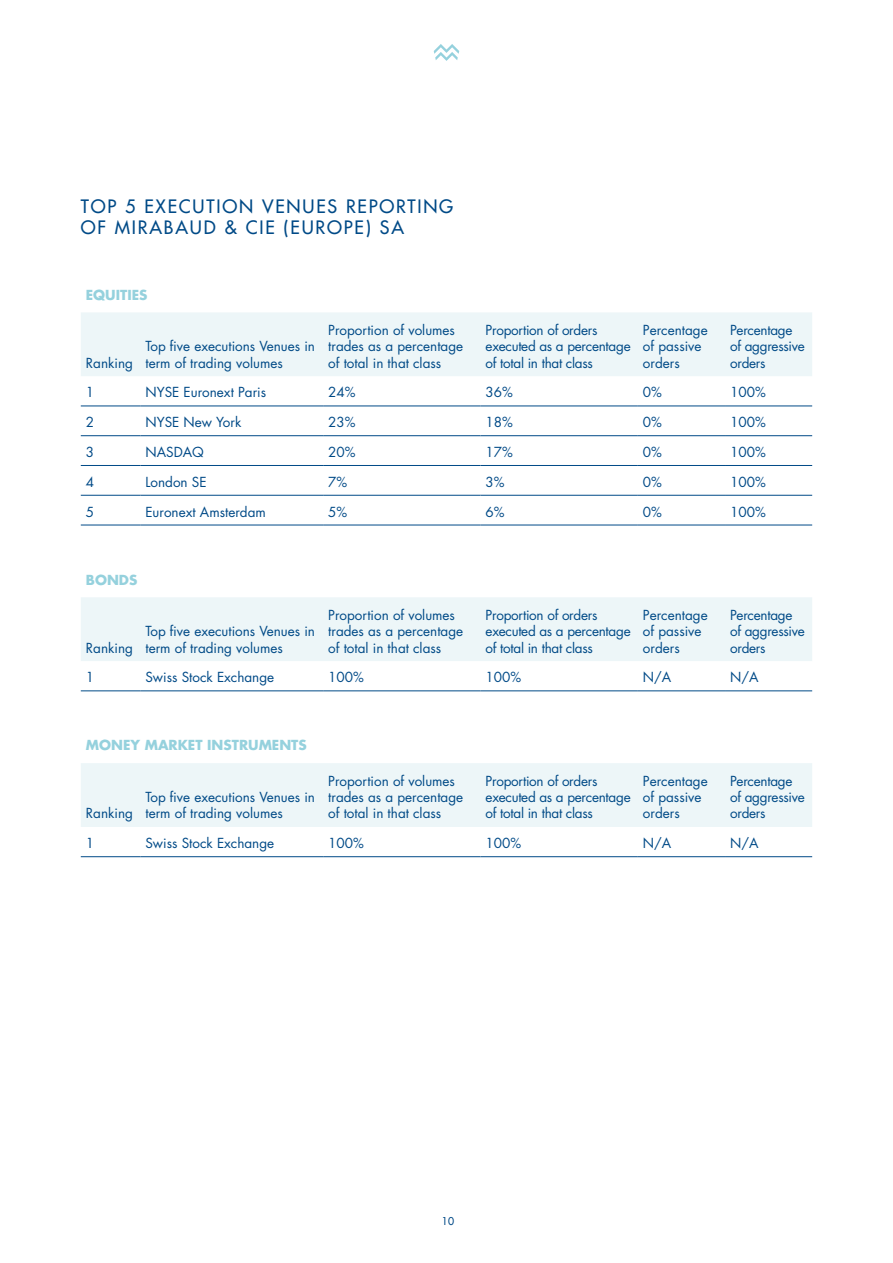
<style>
.page{position:relative;width:893px;height:1263px;background:#fff}
.page>*{position:absolute;margin:0;border:0;box-sizing:border-box;transform-origin:0 0}
.Texte_courant{font:500 18px/21.8px "Futura Std";letter-spacing:.1em;color:#004a87}
.t1{font:13.5px/16.2px "Futura Std";color:#004a87}
.t2{font:13.5px/16.2px "Futura Std";letter-spacing:-.02em;color:#004a87}
.t3{font:700 13.5px "Futura Std";color:#95d1dd}
.t4{font:500 10.5px "Futura Std";color:#004a87}
</style>
<div class="page">
<svg style="left:434px;top:44px;width:25px;height:17px"></svg>
<svg style="left:81px;top:312px;width:731px;height:515px"></svg>
<hr style="left:81px;top:406px;width:59px;height:1px;background:#004a87">
<hr style="left:140px;top:406px;width:183px;height:1px;background:#004a87">
<hr style="left:323px;top:406px;width:157px;height:1px;background:#004a87">
<hr style="left:480px;top:406px;width:158px;height:1px;background:#004a87">
<hr style="left:638px;top:406px;width:87px;height:1px;background:#004a87">
<hr style="left:725px;top:406px;width:87px;height:1px;background:#004a87">
<hr style="left:81px;top:435px;width:59px;height:1px;background:#004a87">
<hr style="left:140px;top:435px;width:183px;height:1px;background:#004a87">
<hr style="left:323px;top:435px;width:157px;height:1px;background:#004a87">
<hr style="left:480px;top:435px;width:158px;height:1px;background:#004a87">
<hr style="left:638px;top:435px;width:87px;height:1px;background:#004a87">
<hr style="left:725px;top:435px;width:87px;height:1px;background:#004a87">
<hr style="left:81px;top:465px;width:59px;height:1px;background:#004a87">
<hr style="left:140px;top:465px;width:183px;height:1px;background:#004a87">
<hr style="left:323px;top:465px;width:157px;height:1px;background:#004a87">
<hr style="left:480px;top:465px;width:158px;height:1px;background:#004a87">
<hr style="left:638px;top:465px;width:87px;height:1px;background:#004a87">
<hr style="left:725px;top:465px;width:87px;height:1px;background:#004a87">
<hr style="left:81px;top:495px;width:59px;height:1px;background:#004a87">
<hr style="left:140px;top:495px;width:183px;height:1px;background:#004a87">
<hr style="left:323px;top:495px;width:157px;height:1px;background:#004a87">
<hr style="left:480px;top:495px;width:158px;height:1px;background:#004a87">
<hr style="left:638px;top:495px;width:87px;height:1px;background:#004a87">
<hr style="left:725px;top:495px;width:87px;height:1px;background:#004a87">
<hr style="left:81px;top:525px;width:59px;height:1px;background:#004a87">
<hr style="left:140px;top:525px;width:183px;height:1px;background:#004a87">
<hr style="left:323px;top:525px;width:157px;height:1px;background:#004a87">
<hr style="left:480px;top:525px;width:158px;height:1px;background:#004a87">
<hr style="left:638px;top:525px;width:87px;height:1px;background:#004a87">
<hr style="left:725px;top:525px;width:87px;height:1px;background:#004a87">
<hr style="left:81px;top:856px;width:59px;height:1px;background:#004a87">
<hr style="left:140px;top:856px;width:183px;height:1px;background:#004a87">
<hr style="left:323px;top:856px;width:157px;height:1px;background:#004a87">
<hr style="left:480px;top:856px;width:158px;height:1px;background:#004a87">
<hr style="left:638px;top:856px;width:87px;height:1px;background:#004a87">
<hr style="left:725px;top:856px;width:87px;height:1px;background:#004a87">
<hr style="left:81px;top:690px;width:59px;height:1px;background:#004a87">
<hr style="left:140px;top:690px;width:183px;height:1px;background:#004a87">
<hr style="left:323px;top:690px;width:157px;height:1px;background:#004a87">
<hr style="left:480px;top:690px;width:158px;height:1px;background:#004a87">
<hr style="left:638px;top:690px;width:87px;height:1px;background:#004a87">
<hr style="left:725px;top:690px;width:87px;height:1px;background:#004a87">
<p class="Texte_courant" style="left:81px;top:195px;width:374px">TOP 5 EXECUTION VENUES REPORTING<br>OF MIRABAUD &amp; CIE (EUROPE) SA</p>
<p class="t3" style="left:86px;top:286px;width:63px">EQUITIES</p>
<p class="t1" style="left:86px;top:355px;width:49px">Ranking</p>
<p class="t1" style="left:145px;top:338px;width:171px">Top five executions Venues in term of trading volumes</p>
<p class="t1" style="left:328px;top:322px;width:136px">Proportion of volumes trades as a percentage of total in that class</p>
<p class="t2" style="left:486px;top:322px;width:147px">Proportion of orders executed as a percentage of total in that class</p>
<p class="t1" style="left:643px;top:322px;width:66px">Percentage of passive orders</p>
<p class="t2" style="left:730px;top:322px;width:76px">Percentage of aggressive orders</p>
<p class="t1" style="left:86px;top:384px;width:10px">1</p>
<p class="t1" style="left:145px;top:384px;width:122px">NYSE Euronext Paris</p>
<p class="t1" style="left:328px;top:384px;width:29px">24%</p>
<p class="t1" style="left:486px;top:384px;width:29px">36%</p>
<p class="t1" style="left:643px;top:384px;width:21px">0%</p>
<p class="t1" style="left:730px;top:384px;width:37px">100%</p>
<p class="t1" style="left:86px;top:414px;width:10px">2</p>
<p class="t1" style="left:145px;top:414px;width:97px">NYSE New York</p>
<p class="t1" style="left:328px;top:414px;width:29px">23%</p>
<p class="t1" style="left:486px;top:414px;width:29px">18%</p>
<p class="t1" style="left:643px;top:414px;width:21px">0%</p>
<p class="t1" style="left:730px;top:414px;width:37px">100%</p>
<p class="t1" style="left:86px;top:444px;width:10px">3</p>
<p class="t1" style="left:145px;top:444px;width:60px">NASDAQ</p>
<p class="t1" style="left:328px;top:444px;width:29px">20%</p>
<p class="t1" style="left:486px;top:444px;width:29px">17%</p>
<p class="t1" style="left:643px;top:444px;width:21px">0%</p>
<p class="t1" style="left:730px;top:444px;width:37px">100%</p>
<p class="t1" style="left:86px;top:474px;width:10px">4</p>
<p class="t1" style="left:145px;top:474px;width:63px">London SE</p>
<p class="t1" style="left:328px;top:474px;width:21px">7%</p>
<p class="t1" style="left:486px;top:474px;width:21px">3%</p>
<p class="t1" style="left:643px;top:474px;width:21px">0%</p>
<p class="t1" style="left:730px;top:474px;width:37px">100%</p>
<p class="t1" style="left:86px;top:503px;width:10px">5</p>
<p class="t1" style="left:145px;top:503px;width:122px">Euronext Amsterdam</p>
<p class="t1" style="left:328px;top:503px;width:21px">5%</p>
<p class="t1" style="left:486px;top:503px;width:21px">6%</p>
<p class="t1" style="left:643px;top:503px;width:21px">0%</p>
<p class="t1" style="left:730px;top:503px;width:37px">100%</p>
<p class="t3" style="left:86px;top:570px;width:53px">BONDS</p>
<p class="t1" style="left:86px;top:640px;width:49px">Ranking</p>
<p class="t1" style="left:145px;top:623px;width:171px">Top five executions Venues in term of trading volumes</p>
<p class="t1" style="left:328px;top:607px;width:136px">Proportion of volumes trades as a percentage of total in that class</p>
<p class="t2" style="left:486px;top:607px;width:147px">Proportion of orders executed as a percentage of total in that class</p>
<p class="t1" style="left:643px;top:607px;width:66px">Percentage of passive orders</p>
<p class="t2" style="left:730px;top:607px;width:76px">Percentage of aggressive orders</p>
<p class="t1" style="left:86px;top:669px;width:10px">1</p>
<p class="t1" style="left:145px;top:669px;width:130px">Swiss Stock Exchange</p>
<p class="t1" style="left:328px;top:669px;width:37px">100%</p>
<p class="t1" style="left:486px;top:669px;width:37px">100%</p>
<p class="t1" style="left:643px;top:669px;width:30px">N/A</p>
<p class="t1" style="left:730px;top:669px;width:30px">N/A</p>
<p class="t3" style="left:86px;top:736px;width:222px">MONEY MARKET INSTRUMENTS</p>
<p class="t1" style="left:86px;top:805px;width:49px">Ranking</p>
<p class="t1" style="left:145px;top:789px;width:171px">Top five executions Venues in term of trading volumes</p>
<p class="t1" style="left:328px;top:773px;width:136px">Proportion of volumes trades as a percentage of total in that class</p>
<p class="t2" style="left:486px;top:773px;width:147px">Proportion of orders executed as a percentage of total in that class</p>
<p class="t1" style="left:643px;top:773px;width:66px">Percentage of passive orders</p>
<p class="t2" style="left:730px;top:773px;width:76px">Percentage of aggressive orders</p>
<p class="t1" style="left:86px;top:835px;width:10px">1</p>
<p class="t1" style="left:145px;top:835px;width:130px">Swiss Stock Exchange</p>
<p class="t1" style="left:328px;top:835px;width:37px">100%</p>
<p class="t1" style="left:486px;top:835px;width:37px">100%</p>
<p class="t1" style="left:643px;top:835px;width:30px">N/A</p>
<p class="t1" style="left:730px;top:835px;width:30px">N/A</p>
<p class="t4" style="left:442px;top:1215px;width:14px">10</p>
</div>
